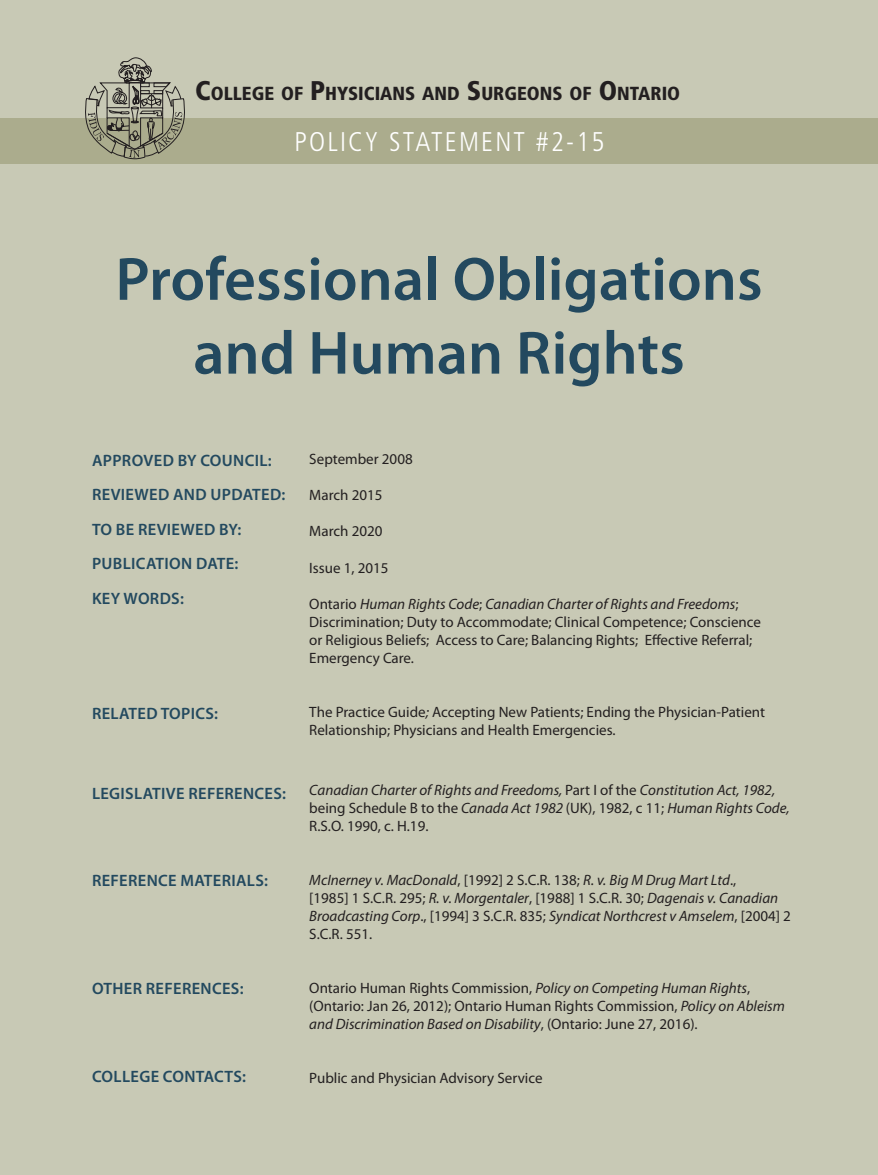
<style>
.page{position:relative;width:878px;height:1175px;background:#fff}
.page>*{position:absolute;margin:0;border:0;box-sizing:border-box;transform-origin:0 0}
.t1{font:600 61.5px/73.8px "Myriad Pro";color:#23495f;text-align:center}
.t2{font:300 condensed 27px "Frutiger";letter-spacing:.08em;color:#fff}
.t3{font:900 condensed 18.9px "Frutiger";color:#231f20}
.t4{font:600 16.5px/34.5px "Myriad Pro";letter-spacing:.02em;color:#23495f}
.t5{font:15px/18px "Myriad Pro";color:#231f20}
.t6{font:italic 15px/18px "Myriad Pro";color:#231f20}
.s1{font-size:27px}
.s2{font-style:italic}
.s3{font-style:normal}
</style>
<div class="page">
<div style="left:0;top:0;width:878px;height:1174px;background:#c8c9b5"></div>
<div style="left:0;top:118px;width:878px;height:45px;background:#abac8d"></div>
<svg style="left:85px;top:57px;width:100px;height:103px"></svg>
<p class="t3" style="left:195px;top:82px;width:486px"><span class="s1">C</span>OLLEGE OF <span class="s1">P</span>HYSICIANS AND <span class="s1">S</span>URGEONS OF <span class="s1">O</span>NTARIO</p>
<h2 class="t2" style="left:294px;top:127px;width:311px">POLICY STATEMENT #2-15</h2>
<h1 class="t1" style="left:115px;top:241px;width:648px">Professional Obligations and Human Rights</h1>
<p class="t4" style="left:92px;top:442px;width:195px">APPROVED BY COUNCIL:<br>REVIEWED AND UPDATED:<br>TO BE REVIEWED BY:<br>PUBLICATION DATE:<br>KEY WORDS:</p>
<p class="t5" style="left:309px;top:450px;width:105px">September 2008</p>
<p class="t5" style="left:309px;top:486px;width:75px">March 2015</p>
<p class="t5" style="left:309px;top:522px;width:75px">March 2020</p>
<p class="t5" style="left:309px;top:558px;width:81px">Issue 1, 2015</p>
<p class="t5" style="left:309px;top:594px;width:453px">Ontario <span class="s2">Human Rights Code</span>; <span class="s2">Canadian Charter of Rights and Freedoms</span>; Discrimination; Duty to Accommodate; Clinical Competence; Conscience or Religious Beliefs; Access to Care; Balancing Rights; Effective Referral; Emergency Care.</p>
<p class="t4" style="left:92px;top:696px;width:128px">RELATED TOPICS:</p>
<p class="t5" style="left:309px;top:702px;width:457px">The Practice Guide<span class="s2">;</span> Accepting New Patients; Ending the Physician-Patient<br>Relationship; Physicians and Health Emergencies.</p>
<p class="t4" style="left:92px;top:775px;width:195px">LEGISLATIVE REFERENCES:</p>
<p class="t6" style="left:309px;top:780px;width:482px">Canadian Charter of Rights and Freedoms, <span class="s3">Part I of the</span> Constitution Act, 1982, <span class="s3">being Schedule B to the</span> Canada Act 1982 <span class="s3">(UK), 1982, c 11;</span> Human Rights Code,<br><span class="s3">R.S.O. 1990, c. H.19.</span></p>
<p class="t4" style="left:92px;top:862px;width:177px">REFERENCE MATERIALS:</p>
<p class="t6" style="left:309px;top:870px;width:483px">McInerney v. MacDonald<span class="s3">, [1992] 2 S.C.R. 138;</span> R. v. Big M Drug Mart Ltd<span class="s3">.,<br>[1985] 1 S.C.R. 295;</span> R. v. Morgentaler<span class="s3">, [1988] 1 S.C.R. 30;</span> Dagenais v. Canadian Broadcasting Corp<span class="s3">., [1994] 3 S.C.R. 835;</span> Syndicat Northcrest v Amselem<span class="s3">, [2004] 2<br>S.C.R. 551.</span></p>
<p class="t4" style="left:92px;top:970px;width:153px">OTHER REFERENCES:</p>
<p class="t5" style="left:309px;top:978px;width:477px">Ontario Human Rights Commission, <span class="s2">Policy on Competing Human Rights</span>, (Ontario: Jan 26, 2012); Ontario Human Rights Commission, <span class="s2">Policy on Ableism and Discrimination Based on Disability</span>, (Ontario: June 27, 2016).</p>
<p class="t4" style="left:92px;top:1059px;width:156px">COLLEGE CONTACTS:</p>
<p class="t5" style="left:309px;top:1068px;width:235px">Public and Physician Advisory Service</p>
</div>
